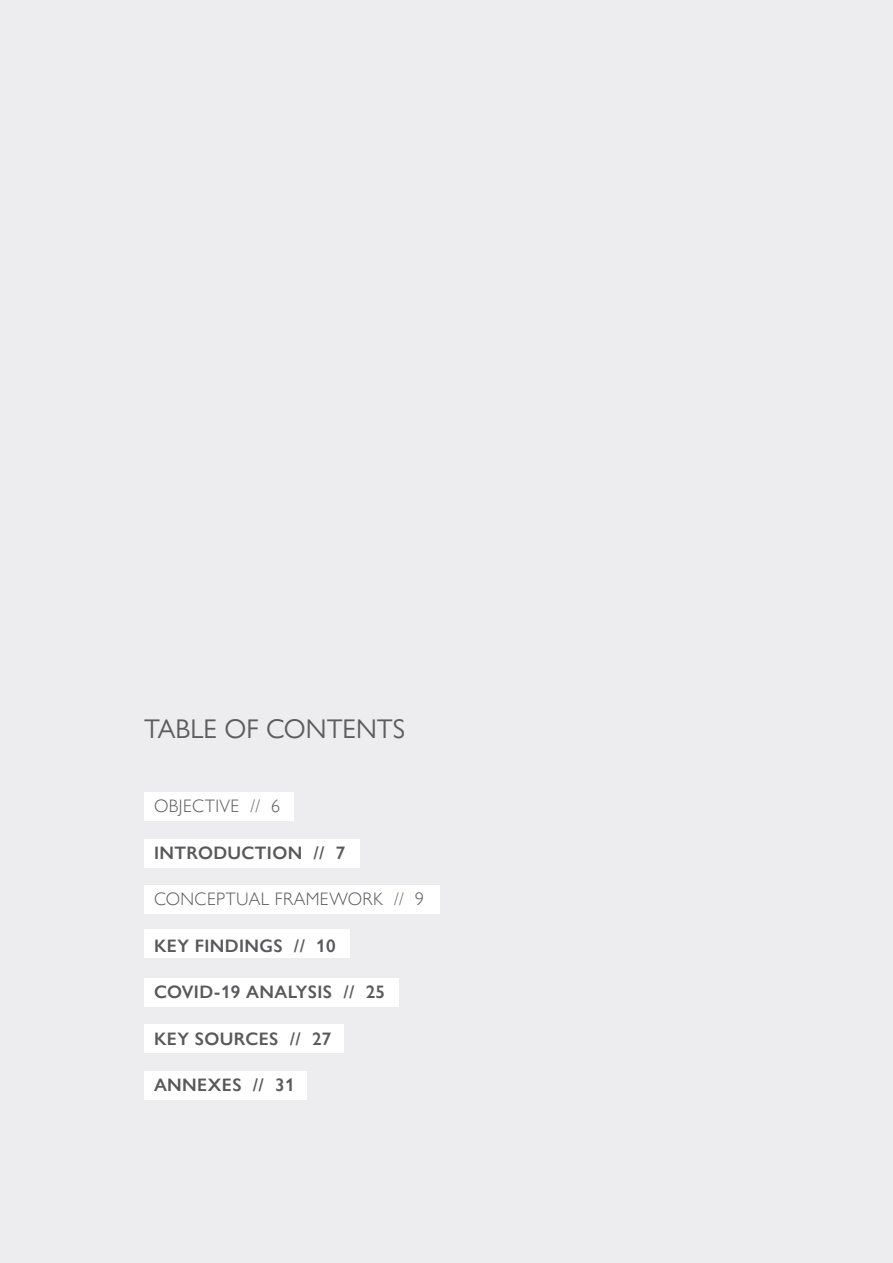
<style>
.page{position:relative;width:893px;height:1263px;background:#ededf0}
.page>*{position:absolute;margin:0;border:0;box-sizing:border-box;transform-origin:0 0}
.t1{font:27px "Gill Sans Nova";color:#5d5d5d}
.t2{font:600 18px "Gill Sans Nova";letter-spacing:.02em;color:#58595b}
.t3{font:300 18px "Gill Sans Nova";letter-spacing:.02em;color:#58595b}
</style>
<div class="page">
<div style="left:144px;top:792px;width:150px;height:28px;background:#fff"></div>
<div style="left:144px;top:839px;width:216px;height:29px;background:#fff"></div>
<div style="left:144px;top:929px;width:205px;height:29px;background:#fff"></div>
<div style="left:144px;top:885px;width:296px;height:29px;background:#fff"></div>
<div style="left:144px;top:978px;width:255px;height:29px;background:#fff"></div>
<div style="left:144px;top:1024px;width:199px;height:29px;background:#fff"></div>
<div style="left:144px;top:1071px;width:163px;height:29px;background:#fff"></div>
<h1 class="t1" style="left:144px;top:712px;width:263px">TABLE OF CONTENTS</h1>
<p class="t3" style="left:154px;top:795px;width:128px">OBJECTIVE // 6</p>
<p class="t2" style="left:154px;top:841px;width:193px">INTRODUCTION // 7</p>
<p class="t3" style="left:154px;top:888px;width:271px">CONCEPTUAL FRAMEWORK // 9</p>
<p class="t2" style="left:154px;top:934px;width:183px">KEY FINDINGS // 10</p>
<p class="t2" style="left:154px;top:981px;width:233px">COVID-19 ANALYSIS // 25</p>
<p class="t2" style="left:154px;top:1027px;width:179px">KEY SOURCES // 27</p>
<p class="t2" style="left:154px;top:1074px;width:142px">ANNEXES // 31</p>
</div>
